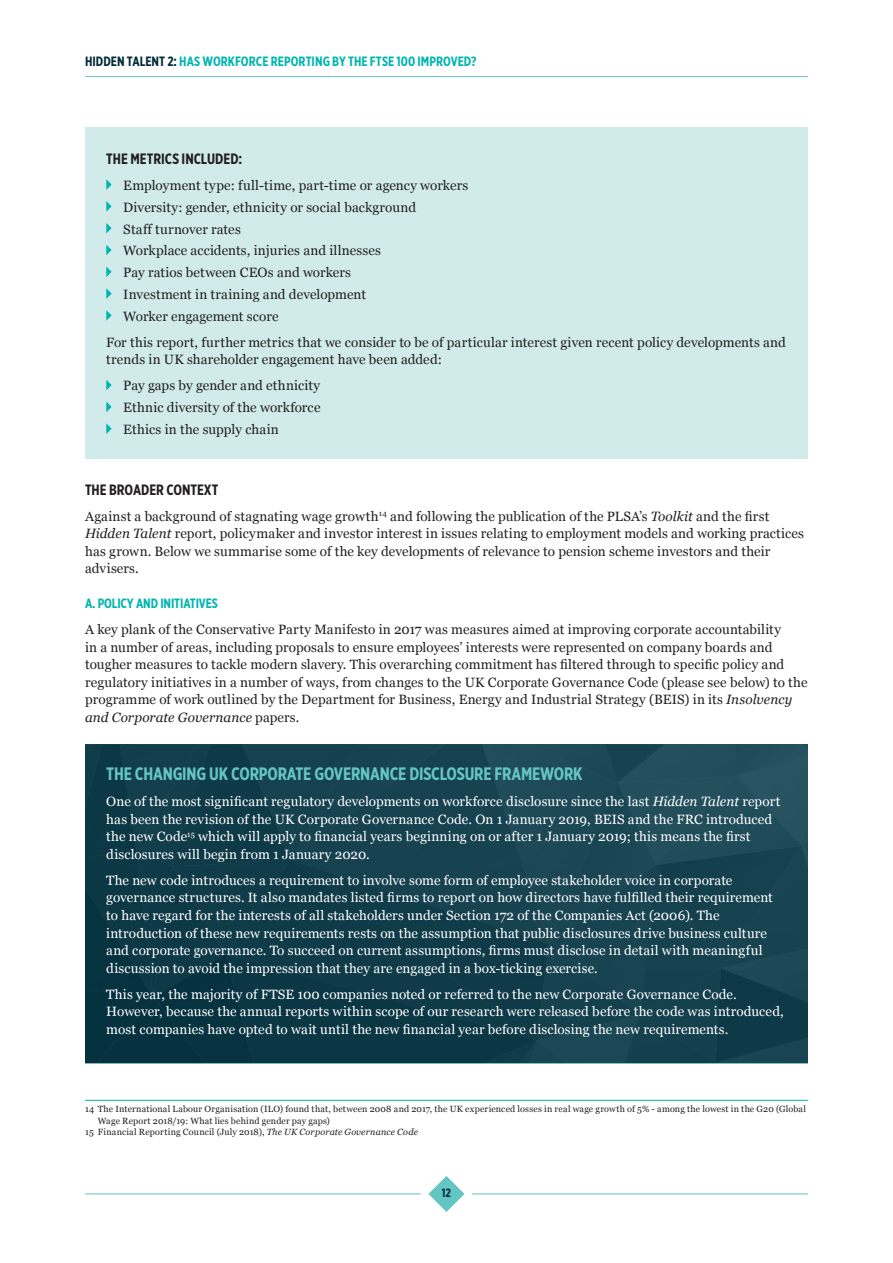
<style>
.page{position:relative;width:893px;height:1263px;background:#fff}
.page>*{position:absolute;margin:0;border:0;box-sizing:border-box;transform-origin:0 0}
.t1{font:700 18px "Gotham X Narrow";letter-spacing:-.01em;color:#64c6c3}
.t2{font:700 15px "Gotham X Narrow";color:#231f20}
.t3{font:13.5px/17.5px "Georgia";letter-spacing:.01em;color:#231f20}
.t4{font:13.5px/17.5px "Georgia";letter-spacing:.01em;color:#fff}
.t5{font:700 13.5px "Gotham X Narrow";color:#00b5ae}
.t6{font:700 12px "Gotham X Narrow";color:#002b39}
.t7{font:9px "Georgia";letter-spacing:.02em;color:#231f20}
.s1{color:#002b39}
.s2{font-style:italic}
</style>
<div class="page">
<div style="left:85px;top:744px;width:723px;height:319px;background:linear-gradient(to right,#0b3644,#1d4856)"></div>
<div style="left:85px;top:128px;width:723px;height:331px;background:#d0ebea"></div>
<svg style="left:106px;top:179px;width:6px;height:11px"></svg>
<svg style="left:106px;top:201px;width:6px;height:11px"></svg>
<svg style="left:106px;top:223px;width:6px;height:10px"></svg>
<svg style="left:106px;top:245px;width:6px;height:10px"></svg>
<svg style="left:106px;top:266px;width:6px;height:11px"></svg>
<svg style="left:106px;top:288px;width:6px;height:11px"></svg>
<svg style="left:106px;top:310px;width:6px;height:11px"></svg>
<svg style="left:106px;top:380px;width:6px;height:10px"></svg>
<svg style="left:106px;top:402px;width:6px;height:10px"></svg>
<svg style="left:106px;top:423px;width:6px;height:11px"></svg>
<hr style="left:85px;top:1100px;width:723px;height:1px;background:#00b5ae">
<hr style="left:85px;top:1193px;width:336px;height:1px;background:#64c6c3">
<svg style="left:428px;top:1176px;width:36px;height:36px"></svg>
<hr style="left:85px;top:76px;width:723px;height:1px;background:#64c6c3">
<hr style="left:472px;top:1193px;width:336px;height:1px;background:#64c6c3">
<p class="t5" style="left:85px;top:53px;width:393px"><span class="s1">HIDDEN TALENT 2:</span> HAS WORKFORCE REPORTING BY THE FTSE 100 IMPROVED?</p>
<p class="t2" style="left:106px;top:149px;width:138px">THE METRICS INCLUDED:</p>
<p class="t3" style="left:123px;top:174px;width:346px;line-height:21.8px">Employment type: full-time, part-time or agency workers Diversity: gender, ethnicity or social background<br>Staff turnover rates<br>Workplace accidents, injuries and illnesses<br>Pay ratios between CEOs and workers<br>Investment in training and development<br>Worker engagement score</p>
<p class="t3" style="left:106px;top:333px;width:681px">For this report, further metrics that we consider to be of particular interest given recent policy developments and trends in UK shareholder engagement have been added:</p>
<p class="t3" style="left:123px;top:374px;width:199px;line-height:21.8px;text-align:justify">Pay gaps by gender and ethnicity Ethnic diversity of the workforce Ethics in the supply chain</p>
<p class="t2" style="left:85px;top:480px;width:135px">THE BROADER CONTEXT</p>
<p class="t3" style="left:85px;top:507px;width:721px">Against a background of stagnating wage growth<sup>14</sup> and following the publication of the PLSA’s <span class="s2">Toolkit</span> and the first <span class="s2">Hidden Talent</span> report, policymaker and investor interest in issues relating to employment models and working practices has grown. Below we summarise some of the key developments of relevance to pension scheme investors and their advisers.</p>
<p class="t5" style="left:85px;top:595px;width:134px">A. POLICY AND INITIATIVES</p>
<p class="t3" style="left:85px;top:620px;width:724px">A key plank of the Conservative Party Manifesto in 2017 was measures aimed at improving corporate accountability<br>in a number of areas, including proposals to ensure employees’ interests were represented on company boards and tougher measures to tackle modern slavery. This overarching commitment has filtered through to specific policy and regulatory initiatives in a number of ways, from changes to the UK Corporate Governance Code (please see below) to the programme of work outlined by the Department for Business, Energy and Industrial Strategy (BEIS) in its <span class="s2">Insolvency and Corporate Governance</span> papers.</p>
<h1 class="t1" style="left:106px;top:763px;width:478px">THE CHANGING UK CORPORATE GOVERNANCE DISCLOSURE FRAMEWORK</h1>
<p class="t4" style="left:106px;top:792px;width:676px">One of the most significant regulatory developments on workforce disclosure since the last <span class="s2">Hidden Talent</span> report has been the revision of the UK Corporate Governance Code. On 1 January 2019, BEIS and the FRC introduced the new Code<sup>15</sup> which will apply to financial years beginning on or after 1 January 2019; this means the first disclosures will begin from 1 January 2020.</p>
<p class="t4" style="left:106px;top:871px;width:668px">The new code introduces a requirement to involve some form of employee stakeholder voice in corporate governance structures. It also mandates listed firms to report on how directors have fulfilled their requirement to have regard for the interests of all stakeholders under Section 172 of the Companies Act (2006). The introduction of these new requirements rests on the assumption that public disclosures drive business culture and corporate governance. To succeed on current assumptions, firms must disclose in detail with meaningful discussion to avoid the impression that they are engaged in a box-ticking exercise.</p>
<p class="t4" style="left:106px;top:985px;width:679px">This year, the majority of FTSE 100 companies noted or referred to the new Corporate Governance Code.<br>However, because the annual reports within scope of our research were released before the code was introduced, most companies have opted to wait until the new financial year before disclosing the new requirements.</p>
<p class="t7" style="left:85px;top:1102px;width:722px">14 The International Labour Organisation (ILO) found that, between 2008 and 2017, the UK experienced losses in real wage growth of 5% - among the lowest in the G20 (Global</p>
<p class="t7" style="left:98px;top:1114px;width:234px">Wage Report 2018/19: What lies behind gender pay gaps)</p>
<p class="t7" style="left:85px;top:1126px;width:334px">15 Financial Reporting Council (July 2018), <span class="s2">The UK Corporate Governance Code</span></p>
<p class="t6" style="left:442px;top:1185px;width:11px">12</p>
</div>
